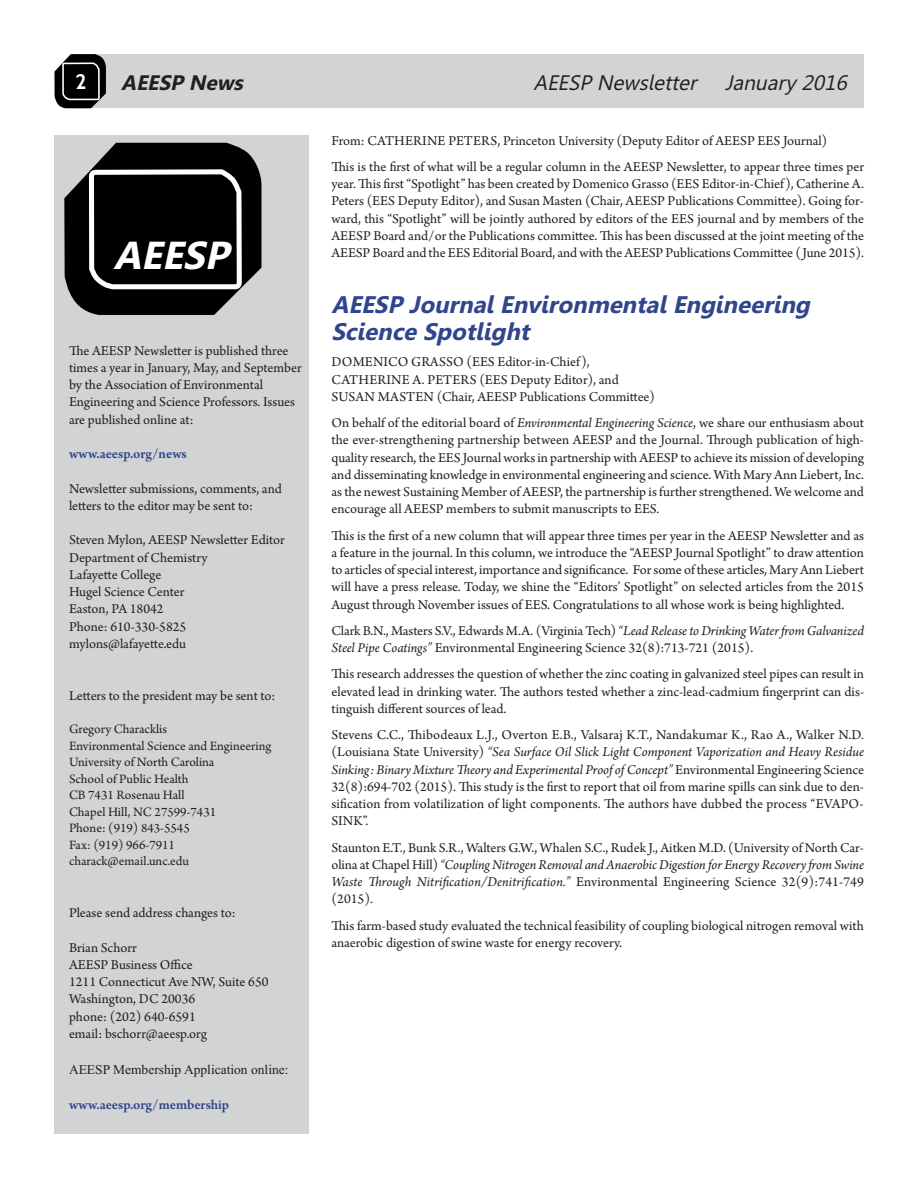
<style>
.page{position:relative;width:918px;height:1188px;background:#fff}
.page>*{position:absolute;margin:0;border:0;box-sizing:border-box;transform-origin:0 0}
.t1{font:italic 700 39px "Leelawadee";color:#fff}
.t2{font:italic 700 24px/27px "Leelawadee";color:#2f458c}
.t3{font:italic 21px "Leelawadee";color:#231f20}
.t4{font:italic 700 21px "Leelawadee";color:#231f20}
.t5{font:700 21px "Cabin";color:#fff}
.t6{font:14.25px/17.2px "Arno Pro";color:#231f20}
.t7{font:600 14.25px "Arno Pro";color:#2f458c}
.t8{font:13.5px/16.5px "Arno Pro";color:#231f20}
.t9{font:13.5px "Times New Roman";color:#231f20}
.s1{font-style:italic}
</style>
<div class="page">
<div style="left:54px;top:135px;width:255px;height:999px;background:#d1d3d4"></div>
<div style="left:72px;top:54px;width:792px;height:54px;background:#d1d3d4"></div>
<svg style="left:54px;top:54px;width:208px;height:256px"></svg>
<svg style="left:84px;top:54px;width:162px;height:261px"></svg>
<h3 class="t5" style="left:76px;top:70px;width:13px">2</h3>
<h3 class="t4" style="left:121px;top:75px;width:127px">AEESP News</h3>
<h3 class="t3" style="left:533px;top:75px;width:319px">AEESP Newsletter January 2016</h3>
<h1 class="t1" style="left:114px;top:240px;width:124px">AEESP</h1>
<p class="t6" style="left:69px;top:343px;width:234px">The AEESP Newsletter is published three times a year in January, May, and September by the Association of Environmental Engineering and Science Professors. Issues are published online at:</p>
<p class="t7" style="left:69px;top:445px;width:119px">www.aeesp.org/news</p>
<p class="t6" style="left:69px;top:481px;width:214px">Newsletter submissions, comments, and letters to the editor may be sent to:</p>
<p class="t6" style="left:69px;top:533px;width:217px">Steven Mylon, AEESP Newsletter Editor<br>Department of Chemistry<br>Lafayette College<br>Hugel Science Center<br>Easton, PA 18042<br>Phone: 610-330-5825 mylons@lafayette.edu</p>
<p class="t6" style="left:69px;top:688px;width:208px">Letters to the president may be sent to:</p>
<p class="t8" style="left:69px;top:722px;width:204px">Gregory Characklis<br>Environmental Science and Engineering<br>University of North Carolina<br>School of Public Health<br>CB 7431 Rosenau Hall<br>Chapel Hill, NC 27599-7431<br>Phone: (919) 843-5545<br>Fax: (919) 966-7911 charack@email.unc.edu</p>
<p class="t6" style="left:69px;top:905px;width:168px">Please send address changes to:</p>
<p class="t6" style="left:69px;top:940px;width:201px">Brian Schorr<br>AEESP Business Office<br>1211 Connecticut Ave NW, Suite 650<br>Washington, DC 20036<br>phone: (202) 640-6591<br>email: bschorr@aeesp.org</p>
<p class="t9" style="left:69px;top:1062px;width:221px">AEESP Membership Application online:</p>
<p class="t7" style="left:69px;top:1096px;width:162px">www.aeesp.org/membership</p>
<p class="t6" style="left:332px;top:129px;width:534px;line-height:26.2px">From: CATHERINE PETERS, Princeton University (Deputy Editor of AEESP EES Journal)<br>This is the first of what will be a regular column in the AEESP Newsletter, to appear three times per</p>
<p class="t6" style="left:332px;top:177px;width:534px;text-align:justify">year. This first “Spotlight” has been created by Domenico Grasso (EES Editor-in-Chief), Catherine A.<br>Peters (EES Deputy Editor), and Susan Masten (Chair, AEESP Publications Committee). Going for&shy;ward, this “Spotlight” will be jointly authored by editors of the EES journal and by members of the AEESP Board and/or the Publications committee. This has been discussed at the joint meeting of the AEESP Board and the EES Editorial Board, and with the AEESP Publications Committee ( June 2015).</p>
<h2 class="t2" style="left:331px;top:294px;width:485px">AEESP Journal Environmental Engineering<br>Science Spotlight</h2>
<p class="t6" style="left:332px;top:355px;width:325px">DOMENICO GRASSO (EES Editor-in-Chief),<br>CATHERINE A. PETERS (EES Deputy Editor), and<br>SUSAN MASTEN (Chair, AEESP Publications Committee)</p>
<p class="t6" style="left:332px;top:416px;width:534px;text-align:justify">On behalf of the editorial board of <span class="s1">Environmental Engineering Science</span>, we share our enthusiasm about the ever-strengthening partnership between AEESP and the Journal. Through publication of high&shy;quality research, the EES Journal works in partnership with AEESP to achieve its mission of developing and disseminating knowledge in environmental engineering and science. With Mary Ann Liebert, Inc. as the newest Sustaining Member of AEESP, the partnership is further strengthened. We welcome and encourage all AEESP members to submit manuscripts to EES.</p>
<p class="t6" style="left:331px;top:528px;width:534px;text-align:justify">This is the first of a new column that will appear three times per year in the AEESP Newsletter and as a feature in the journal. In this column, we introduce the “AEESP Journal Spotlight” to draw attention to articles of special interest, importance and significance. For some of these articles, Mary Ann Liebert will have a press release. Today, we shine the “Editors’ Spotlight” on selected articles from the 2015<br>August through November issues of EES. Congratulations to all whose work is being highlighted.</p>
<p class="t6" style="left:331px;top:623px;width:534px">Clark B.N., Masters S.V., Edwards M.A. (Virginia Tech) <span class="s1">“Lead Release to Drinking Water from Galvanized<br>Steel Pipe Coatings”</span> Environmental Engineering Science 32(8):713-721 (2015).</p>
<p class="t6" style="left:331px;top:667px;width:534px;text-align:justify">This research addresses the question of whether the zinc coating in galvanized steel pipes can result in elevated lead in drinking water. The authors tested whether a zinc-lead-cadmium fingerprint can dis&shy;tinguish different sources of lead.</p>
<p class="t6" style="left:331px;top:728px;width:534px;text-align:justify">Stevens C.C., Thibodeaux L.J., Overton E.B., Valsaraj K.T., Nandakumar K., Rao A., Walker N.D. (Louisiana State University) <span class="s1">“Sea Surface Oil Slick Light Component Vaporization and Heavy Residue Sinking: Binary Mixture Theory and Experimental Proof of Concept”</span> Environmental Engineering Science 32(8):694-702 (2015). This study is the first to report that oil from marine spills can sink due to den&shy;sification from volatilization of light components. The authors have dubbed the process “EVAPO-SINK”.</p>
<p class="t6" style="left:331px;top:840px;width:534px;text-align:justify">Staunton E.T., Bunk S.R., Walters G.W., Whalen S.C., Rudek J., Aitken M.D. (University of North Car&shy;olina at Chapel Hill) <span class="s1">“Coupling Nitrogen Removal and Anaerobic Digestion for Energy Recovery from Swine Waste Through Nitrification/Denitrification.”</span> Environmental Engineering Science 32(9):741-749 (2015).</p>
<p class="t6" style="left:331px;top:918px;width:534px">This farm-based study evaluated the technical feasibility of coupling biological nitrogen removal with anaerobic digestion of swine waste for energy recovery.</p>
</div>
